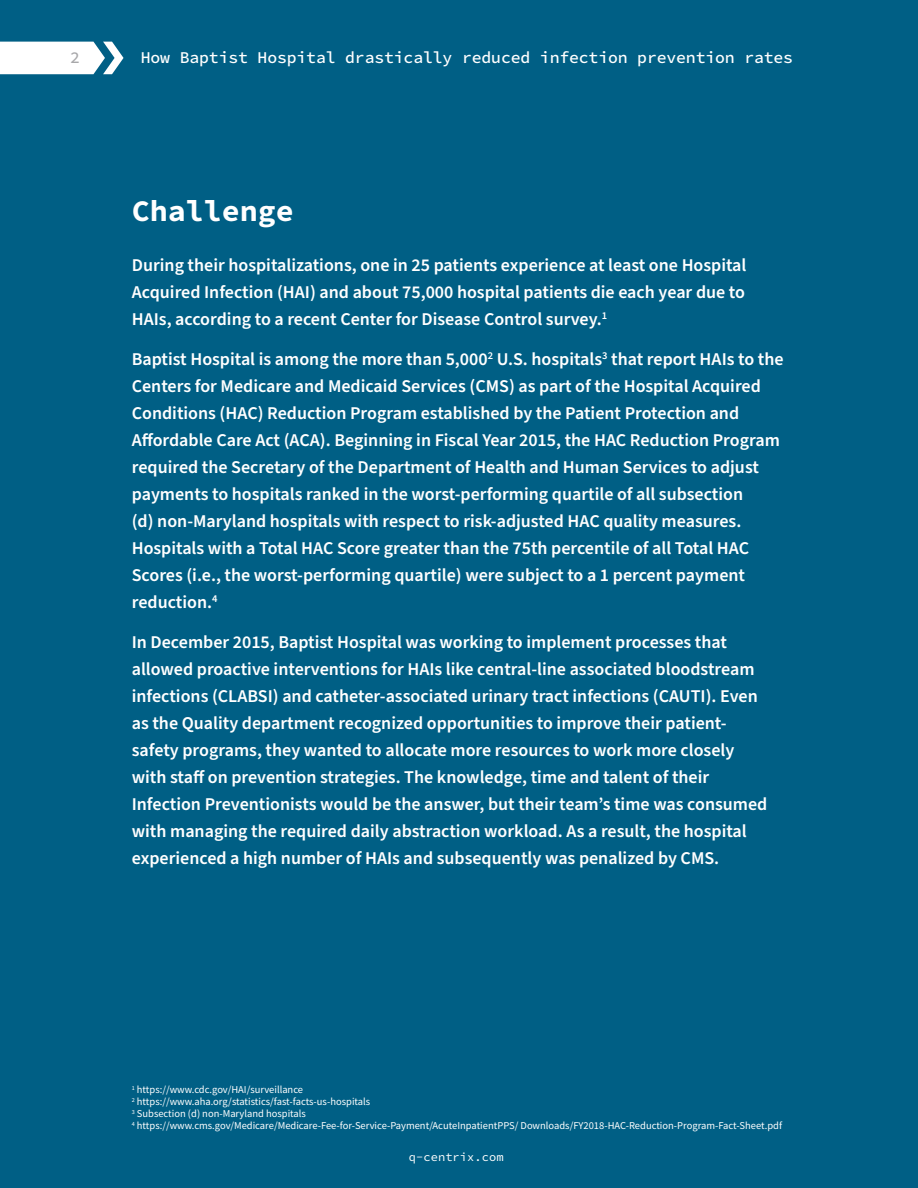
<style>
.page{position:relative;width:918px;height:1188px;background:#005f85}
.page>*{position:absolute;margin:0;border:0;box-sizing:border-box;transform-origin:0 0}
.t1{font:30px "Source Code Variable";color:#fff}
.t2{font:600 18px/27px "Source Sans Pro";color:#fff}
.t3{font:16.5px "Source Code Variable";letter-spacing:-.01em;color:#fff}
.t4{font:16.5px "Source Code Variable";color:#a8a8aa}
.t5{font:12px "Source Code Variable";letter-spacing:.01em;color:#fff}
.t6{font:10.5px/12px "Source Sans Pro";color:#fff}
</style>
<div class="page">
<svg style="left:0;top:42px;width:124px;height:32px;background:#deeaef"></svg>
<p class="t4" style="left:70px;top:45px;width:11px">2</p>
<p class="t3" style="left:141px;top:45px;width:654px">How Baptist Hospital drastically reduced infection prevention rates</p>
<h1 class="t1" style="left:132px;top:189px;width:163px">Challenge</h1>
<p class="t2" style="left:132px;top:252px;width:616px;text-align:justify">During their hospitalizations, one in 25 patients experience at least one Hospital Acquired Infection (HAI) and about 75,000 hospital patients die each year due to HAIs, according to a recent Center for Disease Control survey.<sup>1</sup></p>
<p class="t2" style="left:132px;top:346px;width:653px">Baptist Hospital is among the more than 5,000<sup>2</sup> U.S. hospitals<sup>3</sup> that report HAIs to the Centers for Medicare and Medicaid Services (CMS) as part of the Hospital Acquired Conditions (HAC) Reduction Program established by the Patient Protection and Affordable Care Act (ACA). Beginning in Fiscal Year 2015, the HAC Reduction Program required the Secretary of the Department of Health and Human Services to adjust payments to hospitals ranked in the worst-performing quartile of all subsection<br>(d) non-Maryland hospitals with respect to risk-adjusted HAC quality measures.<br>Hospitals with a Total HAC Score greater than the 75th percentile of all Total HAC Scores (i.e., the worst-performing quartile) were subject to a 1 percent payment reduction.<sup>4</sup></p>
<p class="t2" style="left:132px;top:629px;width:637px">In December 2015, Baptist Hospital was working to implement processes that allowed proactive interventions for HAIs like central-line associated bloodstream infections (CLABSI) and catheter-associated urinary tract infections (CAUTI). Even as the Quality department recognized opportunities to improve their patient&shy;safety programs, they wanted to allocate more resources to work more closely with staff on prevention strategies. The knowledge, time and talent of their Infection Preventionists would be the answer, but their team’s time was consumed with managing the required daily abstraction workload. As a result, the hospital experienced a high number of HAIs and subsequently was penalized by CMS.</p>
<p class="t6" style="left:132px;top:1084px;width:652px"><sup>1</sup> https://www.cdc.gov/HAI/surveillance<br><sup>2</sup> https://www.aha.org/statistics/fast-facts-us-hospitals<br><sup>3</sup> Subsection (d) non-Maryland hospitals<br><sup>4</sup> https://www.cms.gov/Medicare/Medicare-Fee-for-Service-Payment/AcuteInpatientPPS/ Downloads/FY2018-HAC-Reduction-Program-Fact-Sheet.pdf</p>
<p class="t5" style="left:409px;top:1149px;width:97px">q-centrix.com</p>
</div>
